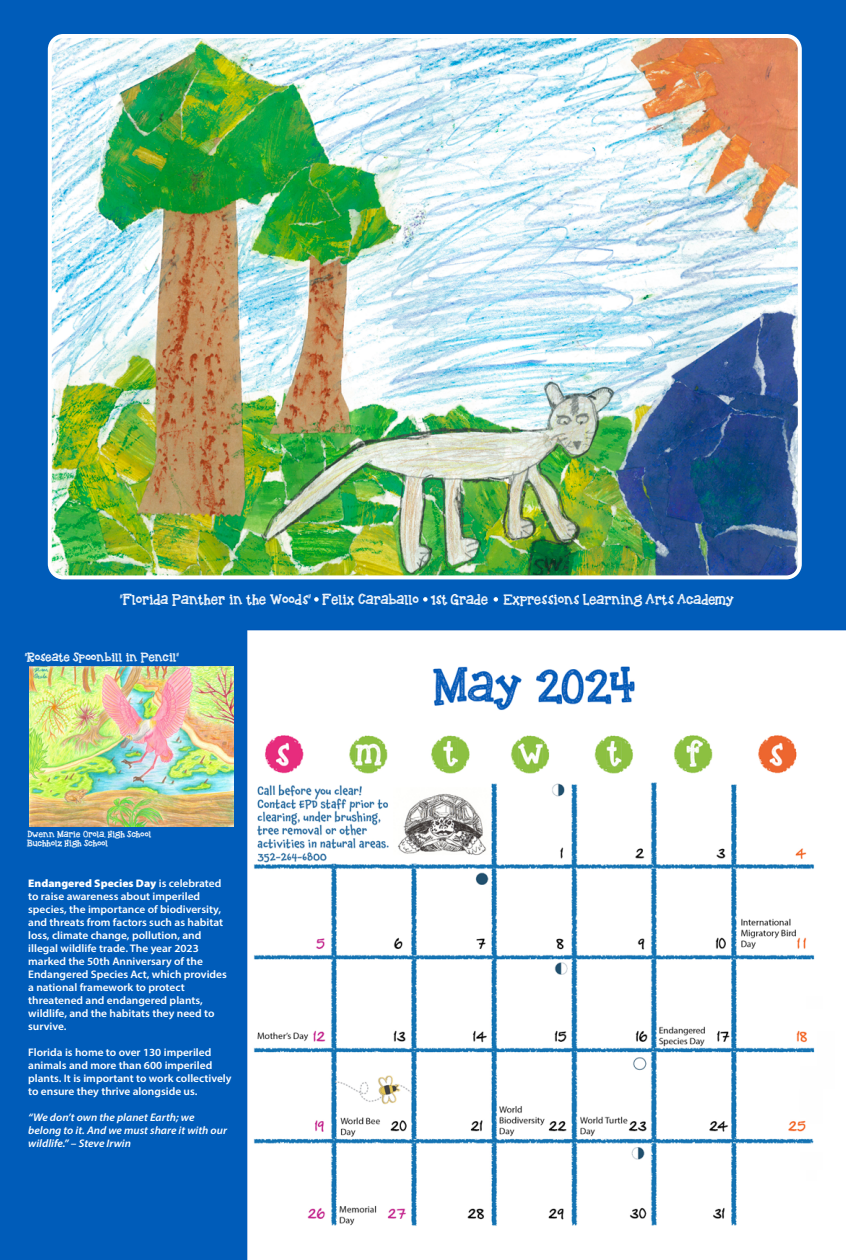
<style>
.page{position:relative;width:846px;height:1260px;background:#fff}
.page>*{position:absolute;margin:0;border:0;box-sizing:border-box;transform-origin:0 0}
.t1{font:13px "KBREINDEERGAMES";color:#fff}
.tips{font:600 11px/13px "Myriad Pro";color:#fff;scale:1.04 1}
.tips-2{font:italic 600 11px/13px "Myriad Pro";color:#fff;scale:1.04 1}
.t2{font:11px "KBREINDEERGAMES";color:#fff;scale:1.04 1}
.t3{font:8px/9.6px "KBREINDEERGAMES";color:#fff;scale:1.04 1}
.s1{font-weight:900}
</style>
<div class="page">
<div style="left:0;top:630px;width:247px;height:630px;background:#005cb9"></div>
<div style="left:0;top:0;width:846px;height:630px;background:#005cb9"></div>
<svg style="left:423px;top:597px;width:5px;height:5px"></svg>
<svg style="left:494px;top:597px;width:4px;height:5px"></svg>
<svg style="left:314px;top:597px;width:5px;height:5px"></svg>
<img style="left:53px;top:39px;width:744px;height:538px">
<div style="left:48px;top:34px;width:754px;height:545px;border:4px solid #fff;border-radius:14px"></div>
<img style="left:29px;top:667px;width:204px;height:160px">
<img style="left:247px;top:630px;width:599px;height:630px">
<p class="t1" style="left:119px;top:593px;width:616px">“Florida Panther in the Woods” Felix Caraballo 1st Grade Expressions Learning Arts Academy</p>
<p class="t2" style="left:24px;top:652px;width:150px">“Roseate Spoonbill in Pencil”</p>
<p class="t3" style="left:27px;top:830px;width:120px">Dwenn Marie Orola, High School<br>Buchholz High School</p>
<p class="tips" style="left:28px;top:876px;width:193px"><span class="s1">Endangered Species Day</span> is celebrated to raise awareness about imperiled species, the importance of biodiversity, and threats from factors such as habitat loss, climate change, pollution, and illegal wildlife trade. The year 2023 marked the 50th Anniversary of the Endangered Species Act, which provides a national framework to protect threatened and endangered plants, wildlife, and the habitats they need to survive.</p>
<p class="tips" style="left:28px;top:1046px;width:197px">Florida is home to over 130 imperiled animals and more than 600 imperiled plants. It is important to work collectively to ensure they thrive alongside us.</p>
<p class="tips-2" style="left:28px;top:1111px;width:193px">“We don’t own the planet Earth; we belong to it. And we must share it with our wildlife.” – Steve Irwin</p>
</div>
